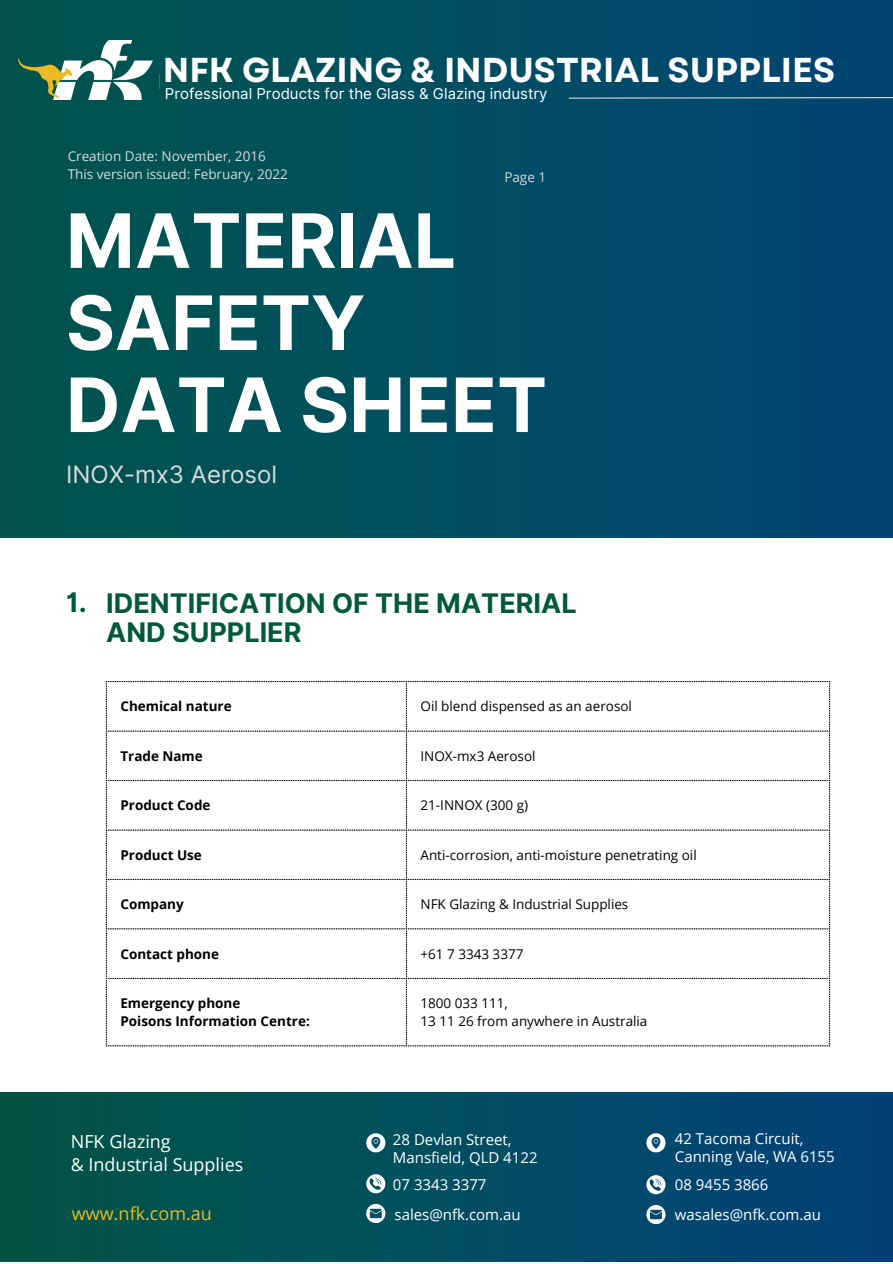
<style>
.page{position:relative;width:893px;height:1264px;background:#fff}
.page>*{position:absolute;margin:0;border:0;box-sizing:border-box;transform-origin:0 0}
.t1{font:700 75px "Inter";color:#fff}
.t2{font:700 34.5px "Garet";color:#fff}
.t3{font:700 27px/29.2px "Inter";color:#00583d}
.t4{font:24px "Inter";color:#d9d9d9}
.t5{font:18px "Open Sans";color:#fff}
.t6{font:18px "Open Sans";color:#ecba25}
.t7{font:15px "Open Sans";color:#fff}
.t8{font:15px "Inter";color:#fff}
.t9{font:13.5px "Open Sans";color:#000}
.t10{font:700 13.5px "Open Sans";color:#000}
.t11{font:13.5px "Open Sans";color:#d9d9d9}
</style>
<div class="page">
<img style="left:0;top:1092px;width:892px;height:169px">
<svg style="left:366px;top:1174px;width:19px;height:19px"></svg>
<svg style="left:366px;top:1133px;width:19px;height:19px"></svg>
<svg style="left:366px;top:1203px;width:19px;height:19px"></svg>
<svg style="left:646px;top:1175px;width:19px;height:19px"></svg>
<svg style="left:646px;top:1133px;width:19px;height:19px"></svg>
<svg style="left:646px;top:1204px;width:19px;height:19px"></svg>
<img style="left:0;top:0;width:892px;height:537px">
<img style="left:19px;top:40px;width:140px;height:60px">
<svg style="left:567px;top:96px;width:325px;height:3px"></svg>
<svg style="left:106px;top:681px;width:301px;height:365px"></svg>
<svg style="left:408px;top:681px;width:422px;height:365px"></svg>
<p class="t2" style="left:163px;top:45px;width:673px">NFK GLAZING &amp; INDUSTRIAL SUPPLIES</p>
<p class="t8" style="left:165px;top:85px;width:384px">Professional Products for the Glass &amp; Glazing industry</p>
<p class="t11" style="left:68px;top:146px;width:199px">Creation Date: November, 2016</p>
<p class="t11" style="left:68px;top:164px;width:222px">This version issued: February, 2022</p>
<p class="t1" style="left:66px;top:196px;width:391px">MATERIAL</p>
<p class="t1" style="left:66px;top:278px;width:301px">SAFETY</p>
<p class="t11" style="left:504px;top:168px;width:43px">Page 1</p>
<p class="t1" style="left:66px;top:360px;width:482px">DATA SHEET</p>
<p class="t4" style="left:66px;top:459px;width:213px">INOX-mx3 Aerosol</p>
<p class="t3" style="left:66px;top:588px;width:22px">1.</p>
<p class="t3" style="left:106px;top:588px;width:472px">IDENTIFICATION OF THE MATERIAL<br>AND SUPPLIER</p>
<p class="t10" style="left:120px;top:697px;width:113px">Chemical nature</p>
<p class="t9" style="left:420px;top:697px;width:213px">Oil blend dispensed as an aerosol</p>
<p class="t10" style="left:120px;top:746px;width:84px">Trade Name</p>
<p class="t9" style="left:420px;top:746px;width:117px">INOX-mx3 Aerosol</p>
<p class="t10" style="left:120px;top:796px;width:92px">Product Code</p>
<p class="t9" style="left:420px;top:796px;width:109px">21-INNOX (300 g)</p>
<p class="t10" style="left:120px;top:845px;width:83px">Product Use</p>
<p class="t9" style="left:420px;top:845px;width:278px">Anti-corrosion, anti-moisture penetrating oil</p>
<p class="t10" style="left:120px;top:894px;width:65px">Company</p>
<p class="t9" style="left:420px;top:894px;width:209px">NFK Glazing &amp; Industrial Supplies</p>
<p class="t10" style="left:120px;top:944px;width:100px">Contact phone</p>
<p class="t9" style="left:420px;top:944px;width:104px">+61 7 3343 3377</p>
<p class="t10" style="left:120px;top:993px;width:121px">Emergency phone</p>
<p class="t10" style="left:120px;top:1011px;width:191px">Poisons Information Centre:</p>
<p class="t9" style="left:420px;top:993px;width:89px">1800 033 111,</p>
<p class="t9" style="left:420px;top:1011px;width:228px">13 11 26 from anywhere in Australia</p>
<p class="t5" style="left:71px;top:1129px;width:101px">NFK Glazing</p>
<p class="t5" style="left:71px;top:1151px;width:174px">&amp; Industrial Supplies</p>
<p class="t7" style="left:393px;top:1129px;width:120px">28 Devlan Street,</p>
<p class="t7" style="left:393px;top:1147px;width:146px">Mansfield, QLD 4122</p>
<p class="t7" style="left:393px;top:1173px;width:95px">07 3343 3377</p>
<p class="t7" style="left:675px;top:1128px;width:130px">42 Tacoma Circuit,</p>
<p class="t7" style="left:675px;top:1146px;width:161px">Canning Vale, WA 6155</p>
<p class="t7" style="left:675px;top:1173px;width:95px">08 9455 3866</p>
<p class="t6" style="left:72px;top:1200px;width:141px">www.nfk.com.au</p>
<p class="t7" style="left:675px;top:1203px;width:148px">wasales@nfk.com.au</p>
<p class="t7" style="left:394px;top:1203px;width:128px">sales@nfk.com.au</p>
</div>
